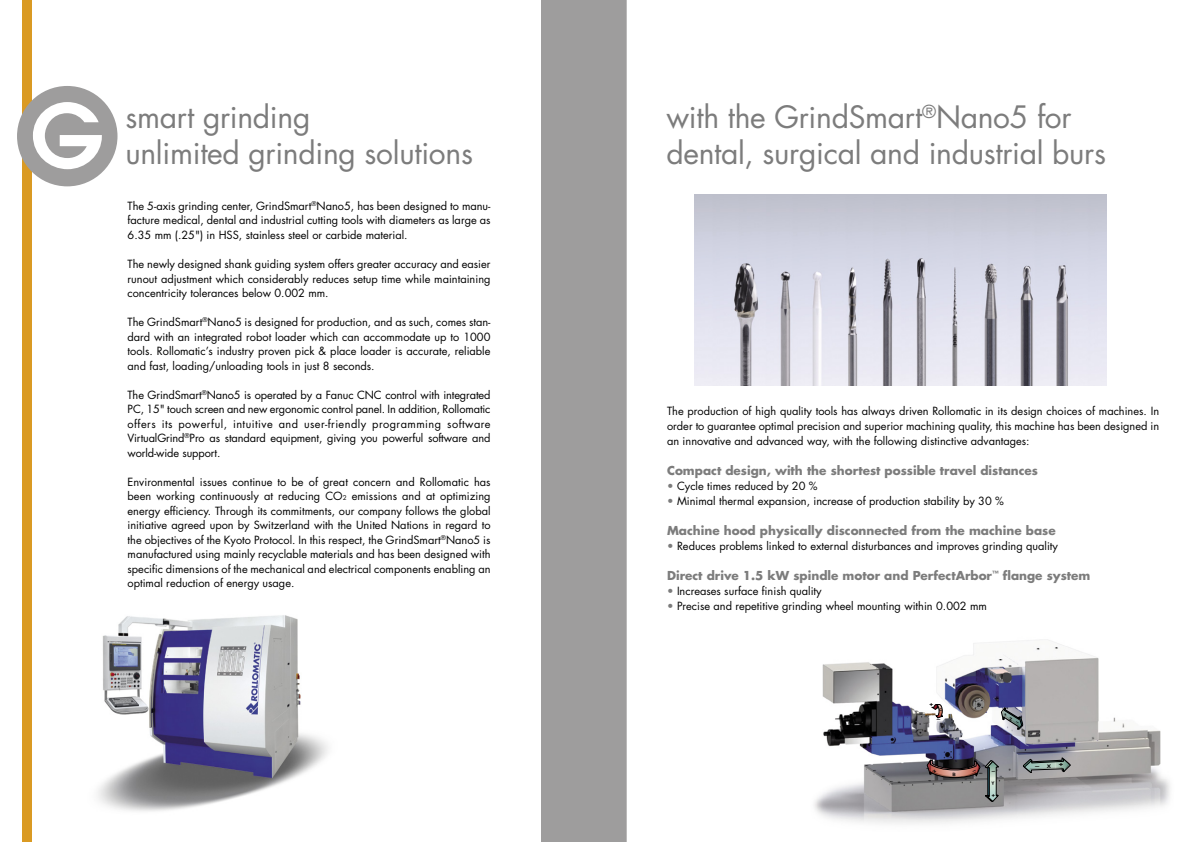
<style>
.page{position:relative;width:1191px;height:842px;background:#fff}
.page>*{position:absolute;margin:0;border:0;box-sizing:border-box;transform-origin:0 0}
.t1{font:30px/36px "Futura";letter-spacing:-.01em;color:#7c7c7c}
.t2{font:700 12px "Futura";color:#7c7c7c}
.t3{font:11px/14.5px "Futura";color:#000;text-align:justify}
.t4{font:700 5.4px "Helvetica";color:#000;scale:1.17 1}
.t5{font:700 3.7px "Helvetica";color:#000;scale:1.17 1}
.s1{font-size:6.4px}
.s2{color:#7c7c7c}
</style>
<div class="page">
<div style="left:541px;top:0;width:85px;height:842px;background:#9e9d9d"></div>
<div style="left:22px;top:0;width:9px;height:842px;background:#da9a23"></div>
<svg style="left:17px;top:86px;width:100px;height:100px"></svg>
<img style="left:97px;top:615px;width:231px;height:196px">
<img style="left:814px;top:639px;width:356px;height:185px">
<svg style="left:931px;top:704px;width:13px;height:14px"></svg>
<img style="left:695px;top:195px;width:411px;height:191px">
<svg style="left:999px;top:706px;width:26px;height:25px"></svg>
<svg style="left:927px;top:755px;width:71px;height:47px;background:#736d70"></svg>
<svg style="left:1022px;top:757px;width:48px;height:16px"></svg>
<h1 class="t1" style="left:125px;top:99px;width:349px">smart grinding<br>unlimited grinding solutions</h1>
<p class="t3" style="left:128px;top:198px;width:364px">The 5-axis grinding center, GrindSmart<sup>®</sup>Nano5, has been designed to manu&shy;facture medical, dental and industrial cutting tools with diameters as large as 6.35 mm (.25") in HSS, stainless steel or carbide material.</p>
<p class="t3" style="left:128px;top:257px;width:364px">The newly designed shank guiding system offers greater accuracy and easier runout adjustment which considerably reduces setup time while maintaining concentricity tolerances below 0.002 mm.</p>
<p class="t3" style="left:128px;top:315px;width:364px">The GrindSmart<sup>®</sup>Nano5 is designed for production, and as such, comes stan&shy;dard with an integrated robot loader which can accommodate up to 1000 tools. Rollomatic’s industry proven pick &amp; place loader is accurate, reliable and fast, loading/unloading tools in just 8 seconds.</p>
<p class="t3" style="left:128px;top:387px;width:364px">The GrindSmart<sup>®</sup>Nano5 is operated by a Fanuc CNC control with integrated PC, 15" touch screen and new ergonomic control panel. In addition, Rollomatic offers its powerful, intuitive and user-friendly programming software VirtualGrind<sup>®</sup>Pro as standard equipment, giving you powerful software and world-wide support.</p>
<p class="t3" style="left:128px;top:474px;width:364px">Environmental issues continue to be of great concern and Rollomatic has been working continuously at reducing CO<span class="s1">2</span> emissions and at optimizing energy efficiency. Through its commitments, our company follows the global initiative agreed upon by Switzerland with the United Nations in regard to the objectives of the Kyoto Protocol. In this respect, the GrindSmart<sup>®</sup>Nano5 is manufactured using mainly recyclable materials and has been designed with specific dimensions of the mechanical and electrical components enabling an optimal reduction of energy usage.</p>
<h1 class="t1" style="left:666px;top:99px;width:441px">with the GrindSmart<sup>®</sup>Nano5 for dental, surgical and industrial burs</h1>
<p class="t3" style="left:667px;top:404px;width:493px;line-height:15px">The production of high quality tools has always driven Rollomatic in its design choices of machines. In order to guarantee optimal precision and superior machining quality, this machine has been designed in an innovative and advanced way, with the following distinctive advantages:</p>
<p class="t2" style="left:667px;top:463px;width:372px">Compact design, with the shortest possible travel distances</p>
<p class="t3" style="left:667px;top:479px;width:152px"><span class="s2">•</span> Cycle times reduced by 20 %</p>
<p class="t3" style="left:667px;top:494px;width:338px"><span class="s2">•</span> Minimal thermal expansion, increase of production stability by 30 %</p>
<p class="t2" style="left:667px;top:523px;width:390px">Machine hood physically disconnected from the machine base</p>
<p class="t3" style="left:667px;top:539px;width:392px"><span class="s2">•</span> Reduces problems linked to external disturbances and improves grinding quality</p>
<p class="t2" style="left:667px;top:568px;width:425px">Direct drive 1.5 kW spindle motor and PerfectArbor<sup>™</sup> flange system</p>
<p class="t3" style="left:667px;top:584px;width:156px"><span class="s2">•</span> Increases surface finish quality</p>
<p class="t3" style="left:667px;top:599px;width:321px"><span class="s2">•</span> Precise and repetitive grinding wheel mounting within 0.002 mm</p>
<p class="t4" style="left:929px;top:700px;width:5px">+</p>
<p class="t5" style="left:939px;top:706px;width:4px">C</p>
<p class="t4" style="left:936px;top:715px;width:5px">–</p>
</div>
